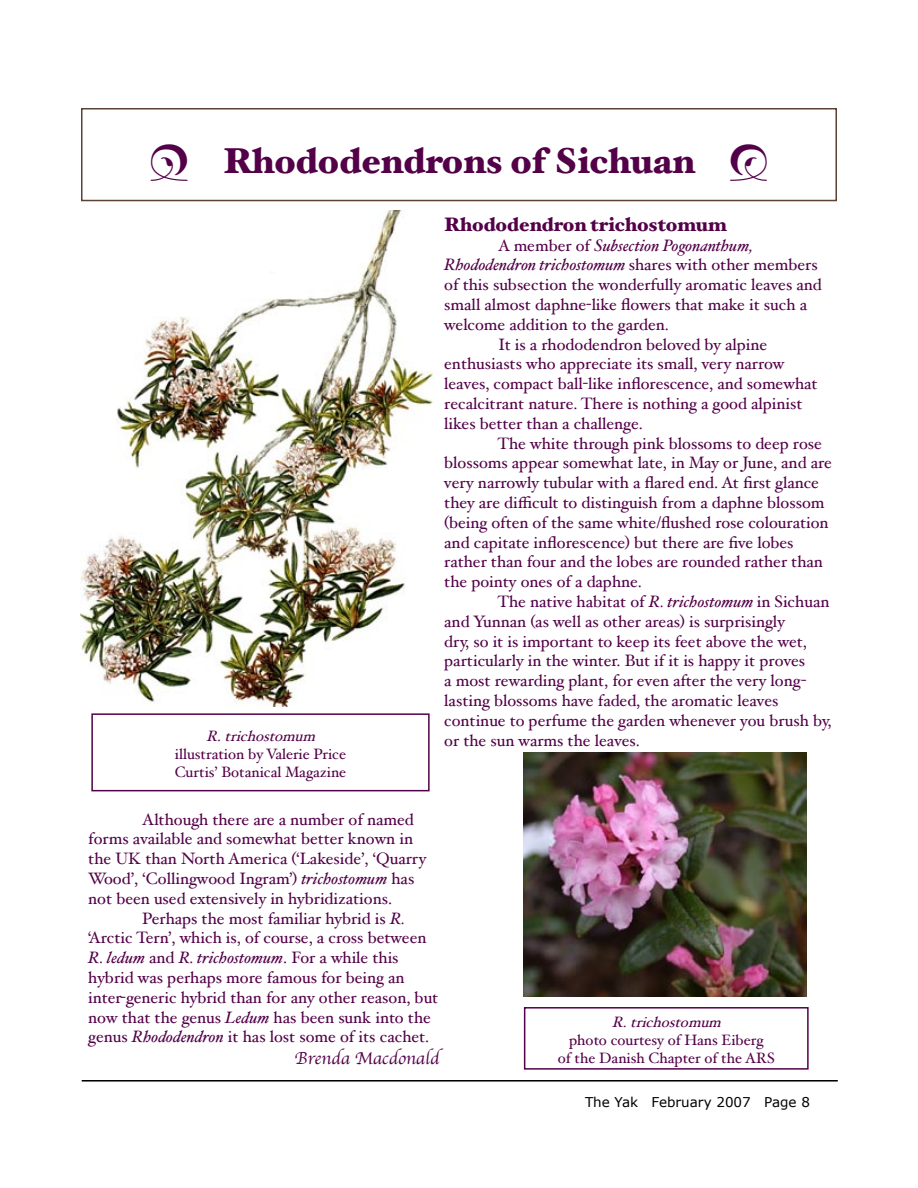
<style>
.page{position:relative;width:918px;height:1188px;background:#fff}
.page>*{position:absolute;margin:0;border:0;box-sizing:border-box;transform-origin:0 0}
.t1{font:900 36px "Hoefler Text";color:#530048}
.t2{font:900 19.5px "Hoefler Text";color:#530048}
.t3{font:18px "Apple Chancery";color:#530048}
.t4{font:16.5px/19.8px "Hoefler Text";color:#530048}
.t5{font:italic 16.5px "Hoefler Text";color:#530048}
.t6{font:15px/18px "Hoefler Text";color:#530048;text-align:center}
.t7{font:italic 15px "Hoefler Text";color:#530048}
.t8{font:13.5px "Verdana";color:#000}
.s1{font-style:normal}
.s2{font-style:italic}
</style>
<div class="page">
<hr style="left:82px;top:1080px;width:756px;height:2px;background:#000">
<img style="left:524px;top:753px;width:283px;height:243px">
<div style="left:81px;top:108px;width:756px;height:93px;border:2px solid #5b4232"></div>
<div style="left:524px;top:1007px;width:285px;height:63px;border:2px solid #530048"></div>
<div style="left:91px;top:713px;width:339px;height:78px;border:2px solid #530048"></div>
<img style="left:81px;top:210px;width:353px;height:497px">
<h1 class="t1" style="left:223px;top:139px;width:473px">Rhododendrons of Sichuan</h1>
<p class="t2" style="left:444px;top:213px;width:284px">Rhododendron trichostomum</p>
<p class="t5" style="left:498px;top:235px;width:256px"><span class="s1">A member of</span> Subsection Pogonanthum,</p>
<p class="t5" style="left:444px;top:255px;width:375px">Rhododendron trichostomum <span class="s1">shares with other members</span></p>
<p class="t4" style="left:444px;top:275px;width:379px">of this subsection the wonderfully aromatic leaves and</p>
<p class="t4" style="left:444px;top:294px;width:364px">small almost daphne-like flowers that make it such a</p>
<p class="t4" style="left:444px;top:314px;width:226px">welcome addition to the garden.</p>
<p class="t4" style="left:498px;top:334px;width:271px">It is a rhododendron beloved by alpine</p>
<p class="t4" style="left:444px;top:354px;width:342px">enthusiasts who appreciate its small, very narrow</p>
<p class="t4" style="left:444px;top:374px;width:375px">leaves, compact ball-like inflorescence, and somewhat</p>
<p class="t4" style="left:444px;top:393px;width:360px">recalcitrant nature. There is nothing a good alpinist</p>
<p class="t4" style="left:444px;top:413px;width:200px">likes better than a challenge.</p>
<p class="t4" style="left:497px;top:433px;width:326px">The white through pink blossoms to deep rose</p>
<p class="t4" style="left:444px;top:453px;width:389px">blossoms appear somewhat late, in May or June, and are</p>
<p class="t4" style="left:444px;top:473px;width:376px">very narrowly tubular with a flared end. At first glance</p>
<p class="t4" style="left:444px;top:492px;width:382px">they are difficult to distinguish from a daphne blossom</p>
<p class="t4" style="left:444px;top:512px;width:386px">(being often of the same white/flushed rose colouration</p>
<p class="t4" style="left:444px;top:532px;width:351px">and capitate inflorescence) but there are five lobes</p>
<p class="t4" style="left:444px;top:552px;width:380px">rather than four and the lobes are rounded rather than</p>
<p class="t4" style="left:444px;top:572px;width:199px">the pointy ones of a daphne.</p>
<p class="t4" style="left:497px;top:591px;width:333px">The native habitat of <span class="s2">R. trichostomum</span> in Sichuan</p>
<p class="t4" style="left:444px;top:611px;width:342px">and Yunnan (as well as other areas) is surprisingly</p>
<p class="t4" style="left:444px;top:631px;width:364px">dry, so it is important to keep its feet above the wet,</p>
<p class="t4" style="left:444px;top:651px;width:362px">particularly in the winter. But if it is happy it proves</p>
<p class="t4" style="left:444px;top:671px;width:364px">a most rewarding plant, for even after the very long-</p>
<p class="t4" style="left:444px;top:690px;width:336px">lasting blossoms have faded, the aromatic leaves</p>
<p class="t4" style="left:444px;top:710px;width:389px">continue to perfume the garden whenever you brush by,</p>
<p class="t4" style="left:444px;top:730px;width:197px">or the sun warms the leaves.</p>
<p class="t7" style="left:206px;top:727px;width:116px">R.trichostomum</p>
<p class="t6" style="left:175px;top:745px;width:173px;text-align:left">illustration by Valerie Price<br>Curtis’ Botanical Magazine</p>
<p class="t4" style="left:88px;top:809px;width:339px;text-indent:54px">Although there are a number of named forms available and somewhat better known in the UK than North America (‘Lakeside’, ‘Quarry Wood’, ‘Collingwood Ingram’) <span class="s2">trichostomum</span> has not been used extensively in hybridizations.</p>
<p class="t4" style="left:88px;top:908px;width:352px;text-indent:54px">Perhaps the most familiar hybrid is <span class="s2">R. </span>‘Arctic Tern’, which is, of course, a cross between <span class="s2">R. ledum</span> and <span class="s2">R. trichostomum</span>. For a while this hybrid was perhaps more famous for being an inter-generic hybrid than for any other reason, but now that the genus <span class="s2">Ledum</span> has been sunk into the genus <span class="s2">Rhododendron</span> it has lost some of its cachet.</p>
<p class="t3" style="left:294px;top:1044px;width:146px">Brenda Macdonald</p>
<p class="t7" style="left:612px;top:1013px;width:116px">R.trichostomum</p>
<p class="t6" style="left:558px;top:1031px;width:218px">photo courtesy of Hans Eiberg<br>of the Danish Chapter of the ARS</p>
<p class="t8" style="left:585px;top:1093px;width:226px">The Yak February 2007 Page 8</p>
</div>
